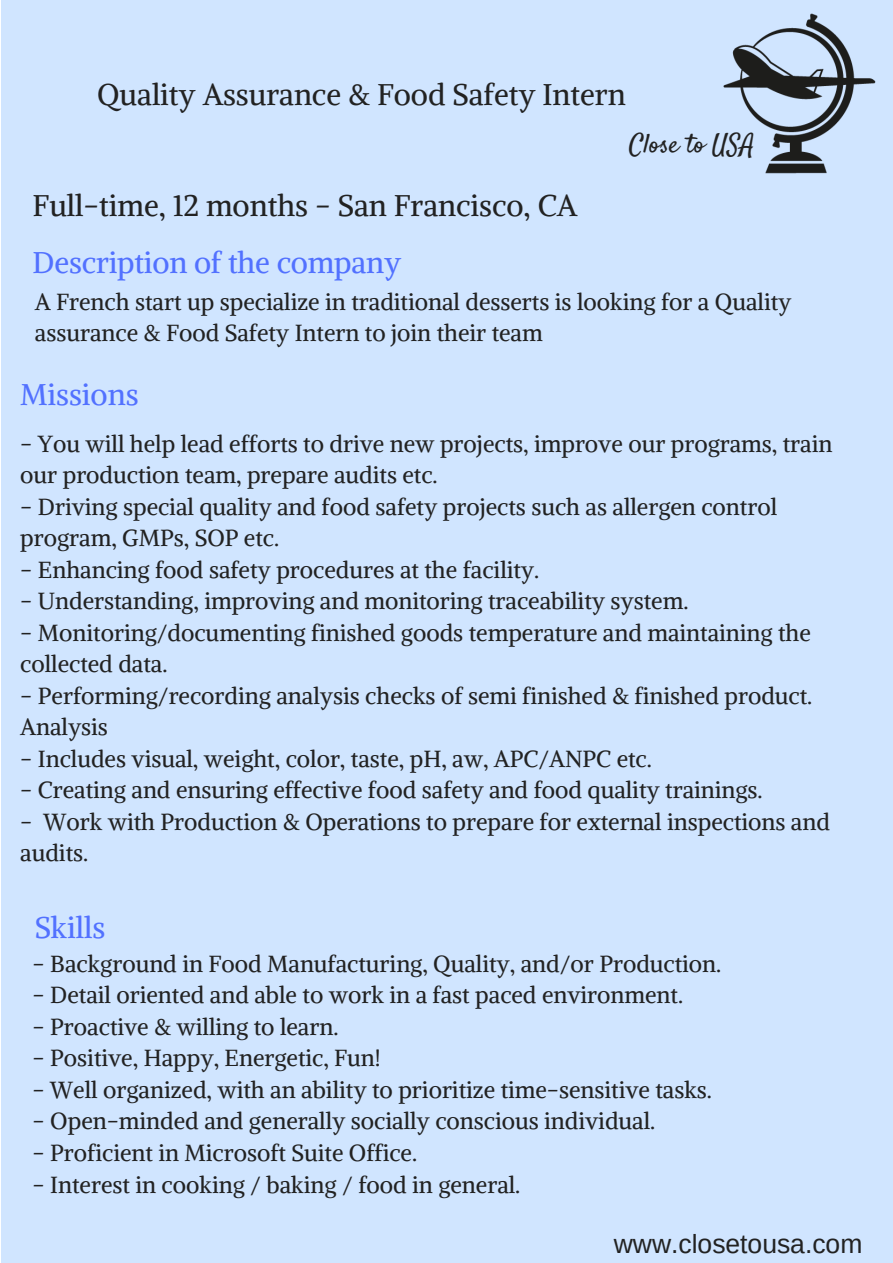
<style>
.page{position:relative;width:893px;height:1263px;background:#fff}
.page>*{position:absolute;margin:0;border:0;box-sizing:border-box;transform-origin:0 0}
.t1{font:29.85px "Alike";color:#222}
.t2{font:29.85px "Alike";letter-spacing:-.005em;color:#5271ff}
.t3{font:26.55px "Arimo";color:#222}
.t4{font:26.55px "Satisfy";color:#222}
.t5{font:23.25px/31.5px "Alike";color:#222}
</style>
<div class="page">
<div style="left:1px;top:0;width:892px;height:1263px;background:#d0e5ff"></div>
<img style="left:723px;top:13px;width:153px;height:161px">
<p class="t1" style="left:97px;top:75px;width:530px">Quality Assurance &amp; Food Safety Intern</p>
<p class="t1" style="left:33px;top:187px;width:546px">Full-time, 12 months - San Francisco, CA</p>
<p class="t2" style="left:33px;top:243px;width:370px">Description of the company</p>
<p class="t4" style="left:629px;top:127px;width:127px">Close to USA</p>
<p class="t5" style="left:35px;top:286px;width:758px">A French start up specialize in traditional desserts is looking for a Quality assurance &amp; Food Safety Intern to join their team</p>
<p class="t2" style="left:20px;top:376px;width:120px">Missions</p>
<p class="t5" style="left:20px;top:427px;width:814px">- You will help lead efforts to drive new projects, improve our programs, train our production team, prepare audits etc.</p>
<p class="t5" style="left:20px;top:491px;width:758px">- Driving special quality and food safety projects such as allergen control program, GMPs, SOP etc.</p>
<p class="t5" style="left:20px;top:554px;width:521px">- Enhancing food safety procedures at the facility.</p>
<p class="t5" style="left:20px;top:585px;width:670px">- Understanding, improving and monitoring traceability system.</p>
<p class="t5" style="left:20px;top:617px;width:792px">- Monitoring/documenting finished goods temperature and maintaining the collected data.</p>
<p class="t5" style="left:20px;top:680px;width:794px">- Performing/recording analysis checks of semi finished &amp; finished product.<br>Analysis</p>
<p class="t5" style="left:20px;top:743px;width:633px">- Includes visual, weight, color, taste, pH, aw, APC/ANPC etc.</p>
<p class="t5" style="left:20px;top:774px;width:744px">- Creating and ensuring effective food safety and food quality trainings.</p>
<p class="t5" style="left:20px;top:806px;width:811px">- Work with Production &amp; Operations to prepare for external inspections and audits.</p>
<p class="t2" style="left:35px;top:909px;width:72px">Skills</p>
<p class="t5" style="left:33px;top:948px;width:690px">- Background in Food Manufacturing, Quality, and/or Production.</p>
<p class="t5" style="left:33px;top:979px;width:652px">- Detail oriented and able to work in a fast paced environment.</p>
<p class="t5" style="left:33px;top:1011px;width:307px">- Proactive &amp; willing to learn.</p>
<p class="t5" style="left:33px;top:1042px;width:350px">- Positive, Happy, Energetic, Fun!</p>
<p class="t5" style="left:33px;top:1074px;width:681px">- Well organized, with an ability to prioritize time-sensitive tasks.</p>
<p class="t5" style="left:33px;top:1105px;width:624px">- Open-minded and generally socially conscious individual.</p>
<p class="t5" style="left:33px;top:1137px;width:386px">- Proficient in Microsoft Suite Office.</p>
<p class="t5" style="left:33px;top:1168px;width:489px">- Interest in cooking / baking / food in general.</p>
<p class="t3" style="left:614px;top:1229px;width:250px">www.closetousa.com</p>
</div>
